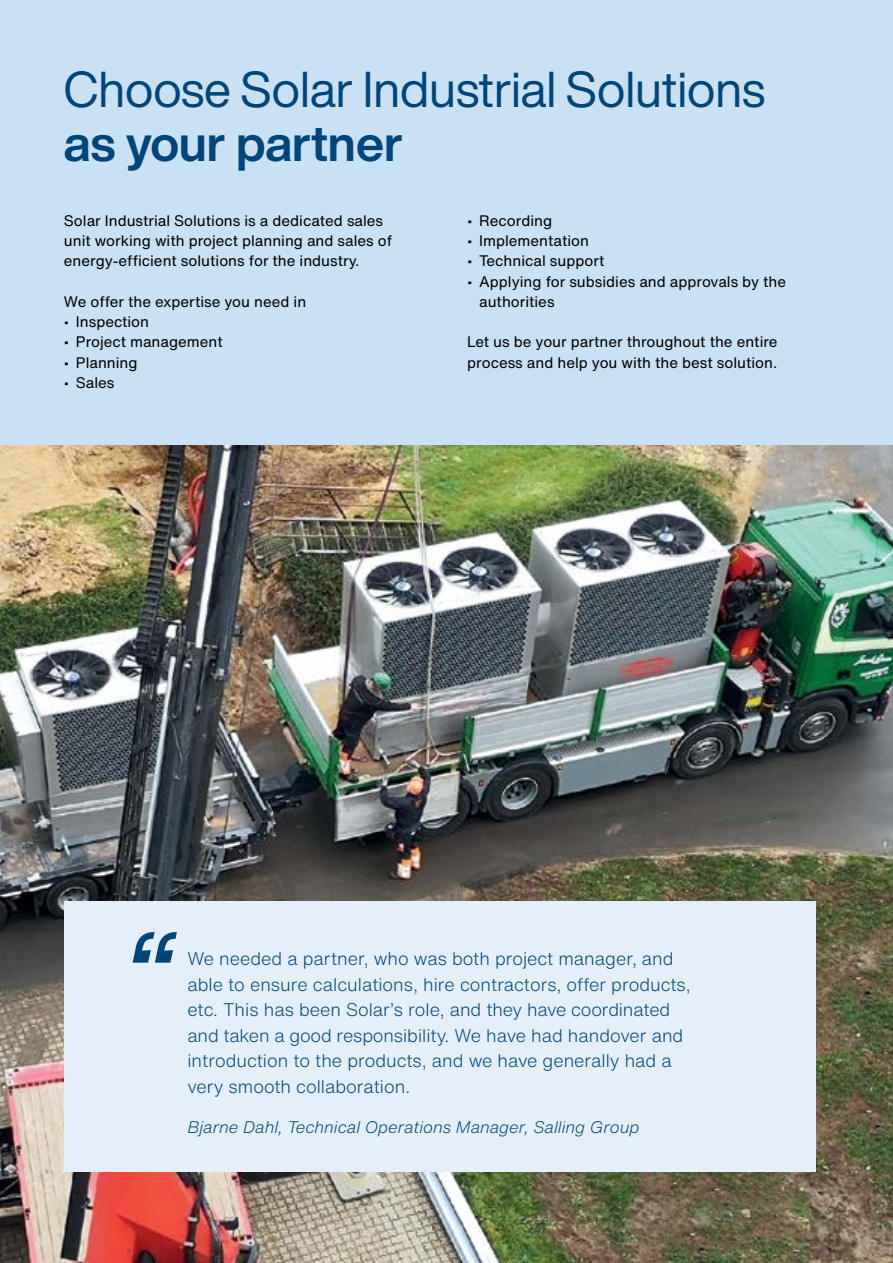
<style>
.page{position:relative;width:893px;height:1263px;background:#fff}
.page>*{position:absolute;margin:0;border:0;box-sizing:border-box;transform-origin:0 0}
.t1{font:italic 125.7px "Helvetica Now Text";color:#004579}
.t2{font:49.5px "Helvetica Now Display";color:#004579}
.t3{font:700 49.5px "Helvetica Now Display";color:#004579}
.t4{font:300 18px/25.5px "Helvetica Now Text";color:#004579}
.t5{font:italic 300 16.5px "Helvetica Now Text";color:#004579}
.t6{font:15px/20.2px "Helvetica Now Text";color:#000}
</style>
<div class="page">
<img style="left:0;top:444px;width:893px;height:819px">
<div style="left:0;top:0;width:893px;height:444px;background:#c9e1f5"></div>
<div style="left:64px;top:901px;width:752px;height:271px;background:#e4eff9"></div>
<h2 class="t2" style="left:64px;top:55px;width:703px">Choose Solar Industrial Solutions</h2>
<h2 class="t3" style="left:64px;top:110px;width:341px">as your partner</h2>
<p class="t6" style="left:64px;top:210px;width:330px">Solar Industrial Solutions is a dedicated sales unit working with project planning and sales of energy-efficient solutions for the industry.</p>
<p class="t6" style="left:64px;top:291px;width:244px">We offer the expertise you need in</p>
<p class="t6" style="left:64px;top:311px;width:87px">• Inspection</p>
<p class="t6" style="left:64px;top:332px;width:160px">• Project management</p>
<p class="t6" style="left:64px;top:352px;width:75px">• Planning</p>
<p class="t6" style="left:64px;top:372px;width:52px">• Sales</p>
<p class="t6" style="left:467px;top:210px;width:86px">• Recording</p>
<p class="t6" style="left:467px;top:230px;width:123px">• Implementation</p>
<p class="t6" style="left:467px;top:251px;width:139px">• Technical support</p>
<p class="t6" style="left:479px;top:271px;width:308px;text-indent:-12px">• Applying for subsidies and approvals by the authorities</p>
<p class="t6" style="left:467px;top:332px;width:312px">Let us be your partner throughout the entire process and help you with the best solution.</p>
<h1 class="t1" style="left:115px;top:880px;width:63px">“</h1>
<p class="t4" style="left:187px;top:946px;width:505px">We needed a partner, who was both project manager, and able to ensure calculations, hire contractors, offer products, etc. This has been Solar’s role, and they have coordinated and taken a good responsibility. We have had handover and introduction to the products, and we have generally had a very smooth collaboration.</p>
<p class="t5" style="left:187px;top:1114px;width:453px">Bjarne Dahl, Technical Operations Manager, Salling Group</p>
</div>
